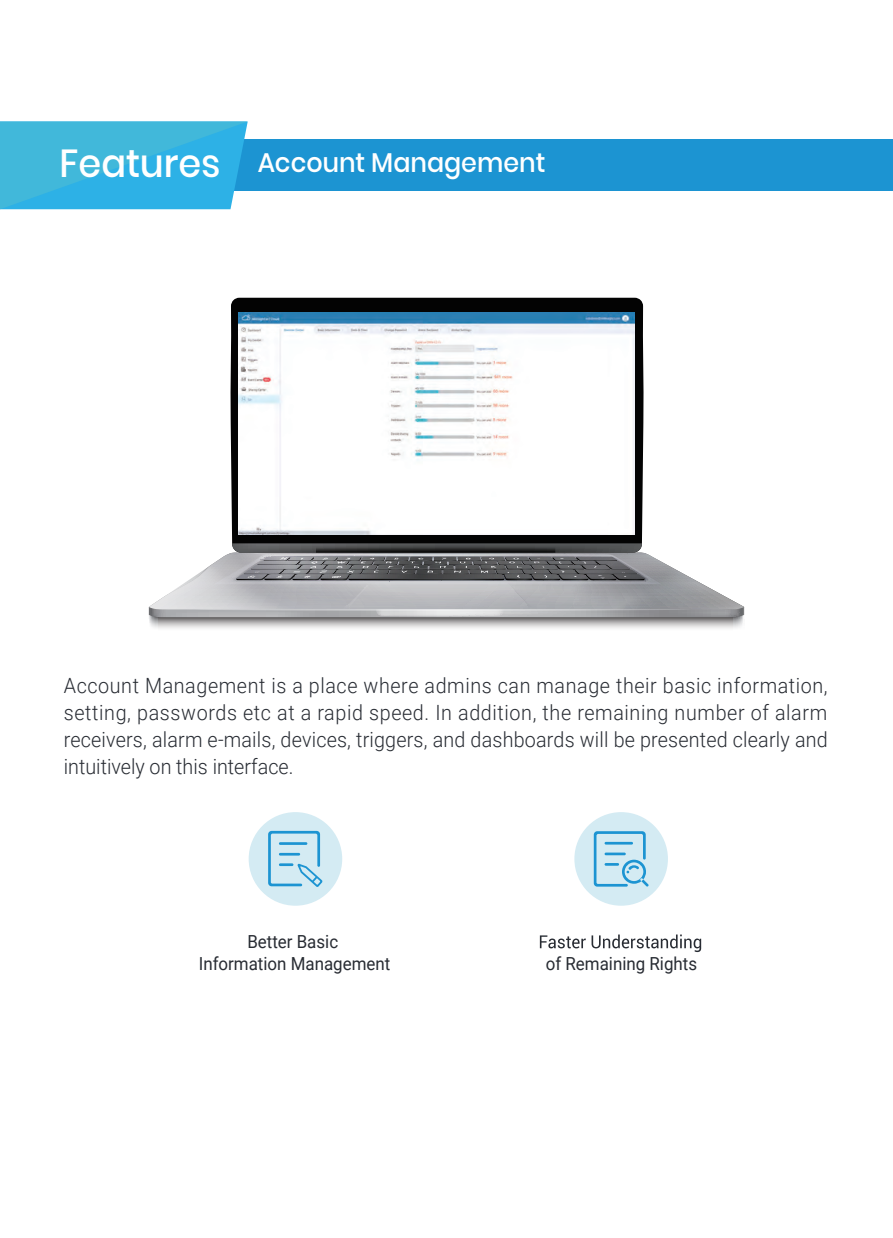
<style>
.page{position:relative;width:893px;height:1238px;background:#fff}
.page>*{position:absolute;margin:0;border:0;box-sizing:border-box;transform-origin:0 0}
.t1{font:500 27px "Poppins";color:#fff;scale:.94 1}
.t2{font:300 21px/27px "Roboto";color:#282c33;text-align:justify;scale:.94 1}
.t3{font:18px/21.6px "Roboto";color:#282c33;text-align:center;scale:.94 1}
.s1{font-size:39px}
</style>
<div class="page">
<div style="left:249px;top:812px;width:93px;height:93px;background:#d4ebf3;border-radius:50%"></div>
<div style="left:574px;top:812px;width:94px;height:93px;background:#d4ebf3;border-radius:50%"></div>
<svg style="left:540px;top:934px;width:161px;height:18px"></svg>
<svg style="left:268px;top:830px;width:55px;height:56px"></svg>
<svg style="left:594px;top:831px;width:54px;height:55px"></svg>
<svg style="left:149px;top:617px;width:594px;height:12px;background:#b7b5b6"></svg>
<svg style="left:230px;top:298px;width:414px;height:245px;background:#1b1b1b"></svg>
<svg style="left:149px;top:543px;width:595px;height:74px"></svg>
<img style="left:239px;top:312px;width:395px;height:222px">
<div style="left:0;top:140px;width:893px;height:51px;background:#1c94d2"></div>
<svg style="left:0;top:121px;width:248px;height:88px;background:#3ab5e0"></svg>
<p class="t1" style="left:60px;top:147px;width:518px"><span class="s1">Features</span> Account Management</p>
<p class="t2" style="left:64px;top:671px;width:814px">Account Management is a place where admins can manage their basic information, setting, passwords etc at a rapid speed. In addition, the remaining number of alarm receivers, alarm e-mails, devices, triggers, and dashboards will be presented clearly and intuitively on this interface.</p>
<p class="t3" style="left:199px;top:930px;width:205px">Better Basic<br>Information Management</p>
<p class="t3" style="left:546px;top:951px;width:162px">of Remaining Rights</p>
</div>
